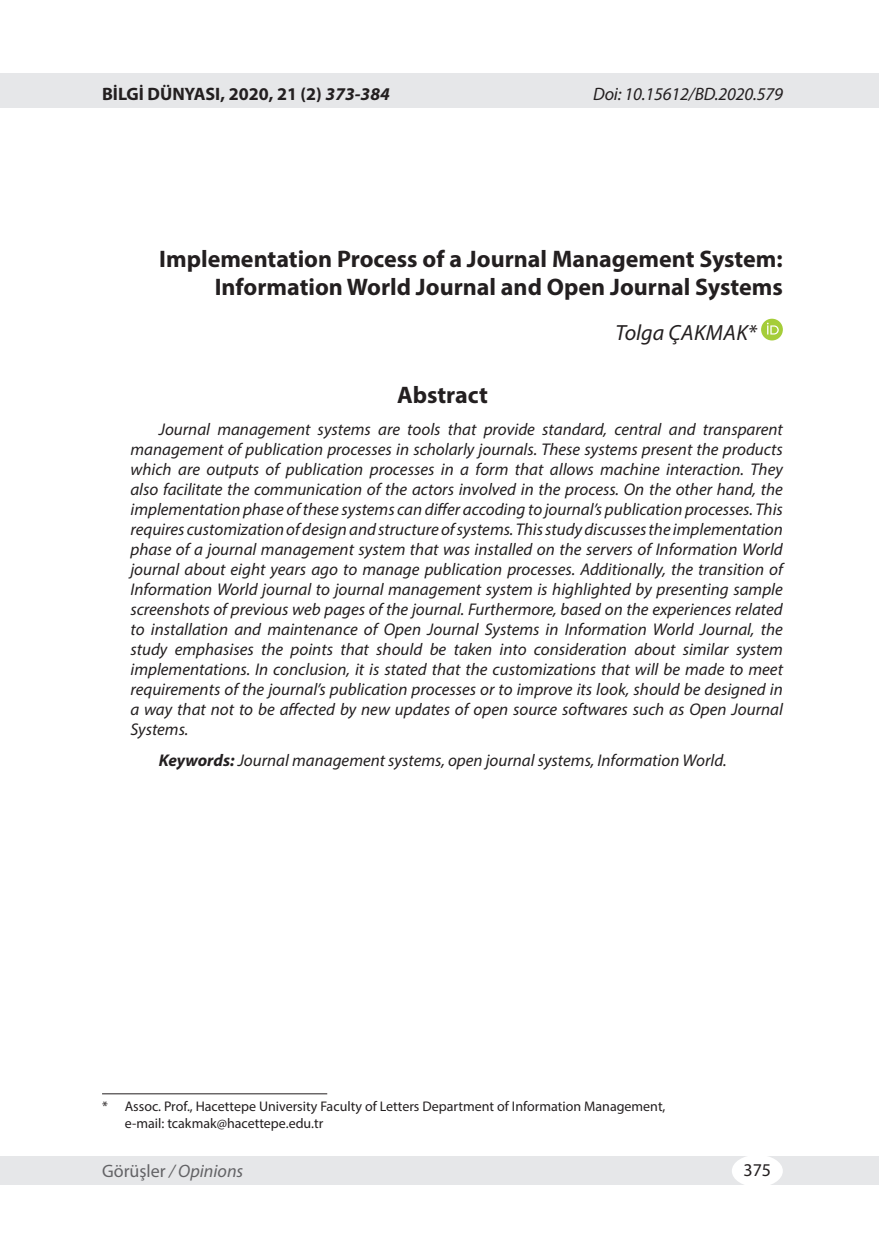
<style>
.page{position:relative;width:879px;height:1253px;background:#fff}
.page>*{position:absolute;margin:0;border:0;box-sizing:border-box;transform-origin:0 0}
.t1{font:700 24px/28px "Myriad Pro";color:#231f20;text-align:right}
.t2{font:italic 22px "Myriad Pro";letter-spacing:.02em;color:#231f20}
.t3{font:700 18px "Myriad Pro";color:#231f20}
.t4{font:italic 18px "Myriad Pro";letter-spacing:-.01em;color:#231f20}
.t5{font:italic 18px "Myriad Pro";color:#636366}
.t6{font:18px "Myriad Pro";color:#231f20}
.t7{font:italic 17px/20px "Myriad Pro";color:#231f20;text-align:justify}
.t8{font:14px/16.8px "Myriad Pro";color:#231f20}
.s1{font-style:italic}
.s2{font-weight:700}
.s3{font-style:normal}
</style>
<div class="page">
<div style="left:0;top:74px;width:879px;height:34px;background:#e6e7e9"></div>
<div style="left:0;top:1156px;width:879px;height:28px;background:#e6e7e9"></div>
<div style="left:732px;top:1155px;width:51px;height:32px;background:#fff;border-radius:50%"></div>
<div style="left:761px;top:319px;width:22px;height:21px;background:#a5cd39;border-radius:50%"></div>
<svg style="left:767px;top:323px;width:12px;height:12px"></svg>
<hr style="left:102px;top:1093px;width:225px;height:1px;background:#231f20">
<p class="t3" style="left:102px;top:82px;width:289px">BİLGİ DÜNYASI, 2020, 21 (2) <span class="s1">373-384</span></p>
<p class="t4" style="left:593px;top:83px;width:191px">Doi: 10.15612/BD.2020.579</p>
<h1 class="t1" style="left:159px;top:245px;width:625px">Implementation Process of a Journal Management System:<br>Information World Journal and Open Journal Systems</h1>
<p class="t2" style="left:615px;top:319px;width:143px">Tolga ÇAKMAK*</p>
<h1 class="t1" style="left:397px;top:381px;width:92px">Abstract</h1>
<p class="t7" style="left:130px;top:419px;width:654px;text-indent:28px">Journal management systems are tools that provide standard, central and transparent management of publication processes in scholarly journals. These systems present the products which are outputs of publication processes in a form that allows machine interaction. They also facilitate the communication of the actors involved in the process. On the other hand, the implementation phase of these systems can differ accoding to journal’s publication processes. This requires customization of design and structure of systems. This study discusses the implementation phase of a journal management system that was installed on the servers of Information World journal about eight years ago to manage publication processes. Additionally, the transition of Information World journal to journal management system is highlighted by presenting sample screenshots of previous web pages of the journal. Furthermore, based on the experiences related to installation and maintenance of Open Journal Systems in Information World Journal, the study emphasises the points that should be taken into consideration about similar system implementations. In conclusion, it is stated that the customizations that will be made to meet requirements of the journal’s publication processes or to improve its look, should be designed in a way that not to be affected by new updates of open source softwares such as Open Journal Systems.</p>
<p class="t7" style="left:159px;top:750px;width:569px"><span class="s2">Keywords:</span> Journal management systems, open journal systems, Information World.</p>
<p class="t8" style="left:125px;top:1098px;width:542px;text-indent:-23px">* Assoc. Prof., Hacettepe University Faculty of Letters Department of Information Management, e-mail: tcakmak@hacettepe.edu.tr</p>
<p class="t5" style="left:102px;top:1160px;width:143px"><span class="s3">Görüşler</span> / Opinions</p>
<p class="t6" style="left:743px;top:1159px;width:29px">375</p>
</div>
